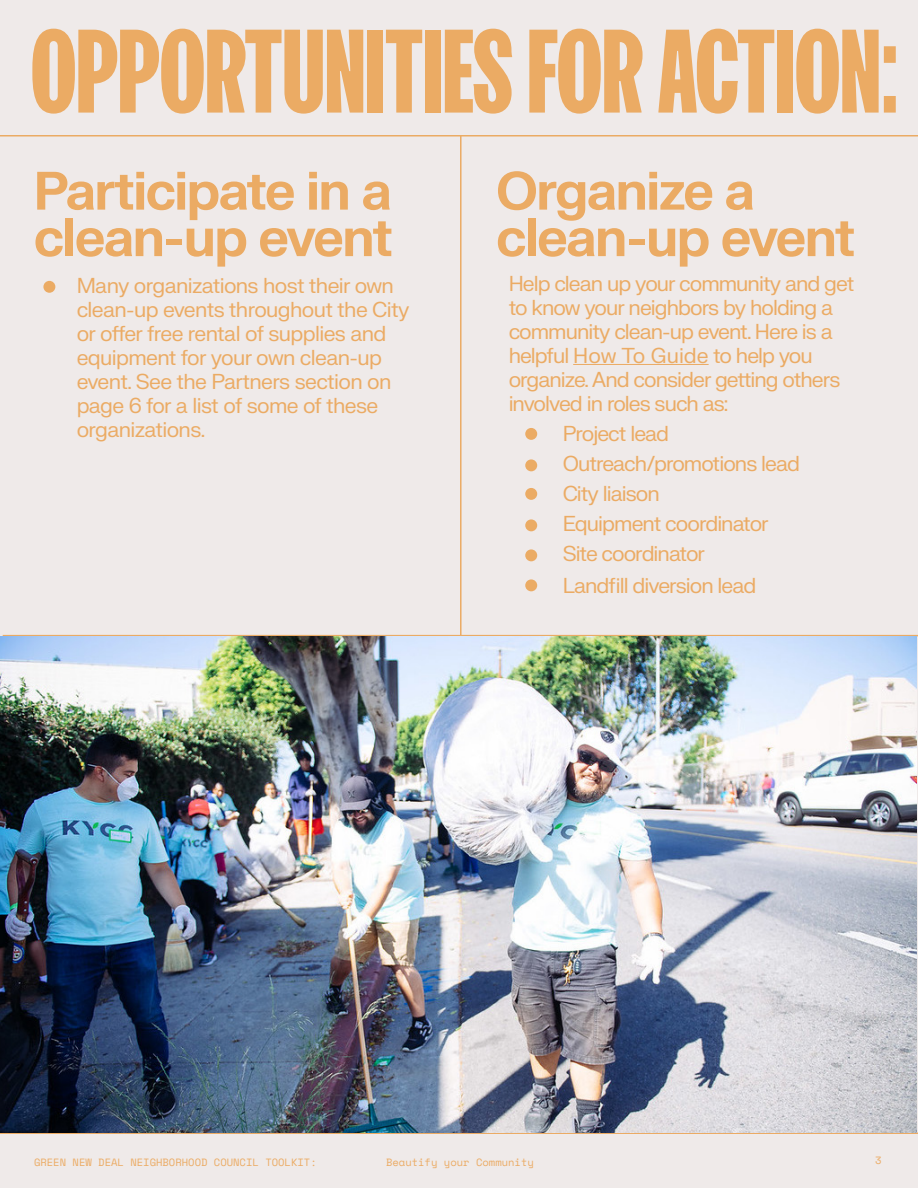
<style>
.page{position:relative;width:918px;height:1188px;background:#efeae9}
.page>*{position:absolute;margin:0;border:0;box-sizing:border-box;transform-origin:0 0}
.t1{font:114px "FK Screamer Legacy Trial Upright";color:#ebab64}
.t2{font:700 52.5px/46.5px "FK Grotesk Neue Trial";letter-spacing:-.03em;color:#ebab64}
.t3{font:21px/24px "FK Grotesk Neue Trial";letter-spacing:-.045em;color:#ebab64}
.t4{font:10.5px "Space Mono";color:#ebab64}
</style>
<div class="page">
<hr style="left:0;top:135px;width:918px;height:1px;background:#ebab64">
<hr style="left:460px;top:136px;width:2px;height:500px;background:#ebab64">
<hr style="left:573px;top:364px;width:136px;height:1px;background:#ebab64">
<hr style="left:0;top:1132px;width:918px;height:2px;background:#ebab64">
<div style="left:43px;top:281px;width:12px;height:12px;background:#ebab64;border-radius:50%"></div>
<hr style="left:3px;top:635px;width:915px;height:1px;background:#ebab64">
<div style="left:525px;top:428px;width:12px;height:12px;background:#ebab64;border-radius:50%"></div>
<div style="left:525px;top:519px;width:12px;height:12px;background:#ebab64;border-radius:50%"></div>
<div style="left:525px;top:488px;width:12px;height:12px;background:#ebab64;border-radius:50%"></div>
<div style="left:525px;top:459px;width:12px;height:12px;background:#ebab64;border-radius:50%"></div>
<div style="left:525px;top:549px;width:12px;height:12px;background:#ebab64;border-radius:50%"></div>
<div style="left:525px;top:579px;width:12px;height:12px;background:#ebab64;border-radius:50%"></div>
<img style="left:0;top:636px;width:917px;height:496px">
<p class="t1" style="left:31px;top:21px;width:869px">OPPORTUNITIES FOR ACTION:</p>
<p class="t2" style="left:34px;top:171px;width:360px">Participate in a</p>
<p class="t2" style="left:34px;top:218px;width:361px">clean-up event</p>
<p class="t3" style="left:77px;top:275px;width:334px">Many organizations host their own clean-up events throughout the City or offer free rental of supplies and equipment for your own clean-up event. See the Partners section on page 6 for a list of some of these</p>
<p class="t3" style="left:77px;top:419px;width:130px">organizations.</p>
<p class="t2" style="left:496px;top:171px;width:361px">Organize a clean-up event</p>
<p class="t3" style="left:509px;top:273px;width:347px">Help clean up your community and get to know your neighbors by holding a community clean-up event. Here is a helpful How To Guide to help you</p>
<p class="t3" style="left:509px;top:369px;width:333px">organize. And consider getting others involved in roles such as:</p>
<p class="t3" style="left:563px;top:423px;width:108px">Project lead</p>
<p class="t3" style="left:563px;top:453px;width:239px">Outreach/promotions lead</p>
<p class="t3" style="left:563px;top:483px;width:99px">City liaison</p>
<p class="t3" style="left:563px;top:513px;width:208px">Equipment coordinator</p>
<p class="t3" style="left:563px;top:543px;width:144px">Site coordinator</p>
<p class="t3" style="left:563px;top:575px;width:195px">Landfill diversion lead</p>
<p class="t4" style="left:34px;top:1154px;width:284px">GREEN NEW DEAL NEIGHBORHOOD COUNCIL TOOLKIT:</p>
<p class="t4" style="left:386px;top:1154px;width:149px">Beautify your Community</p>
<p class="t4" style="left:875px;top:1152px;width:8px">3</p>
</div>
